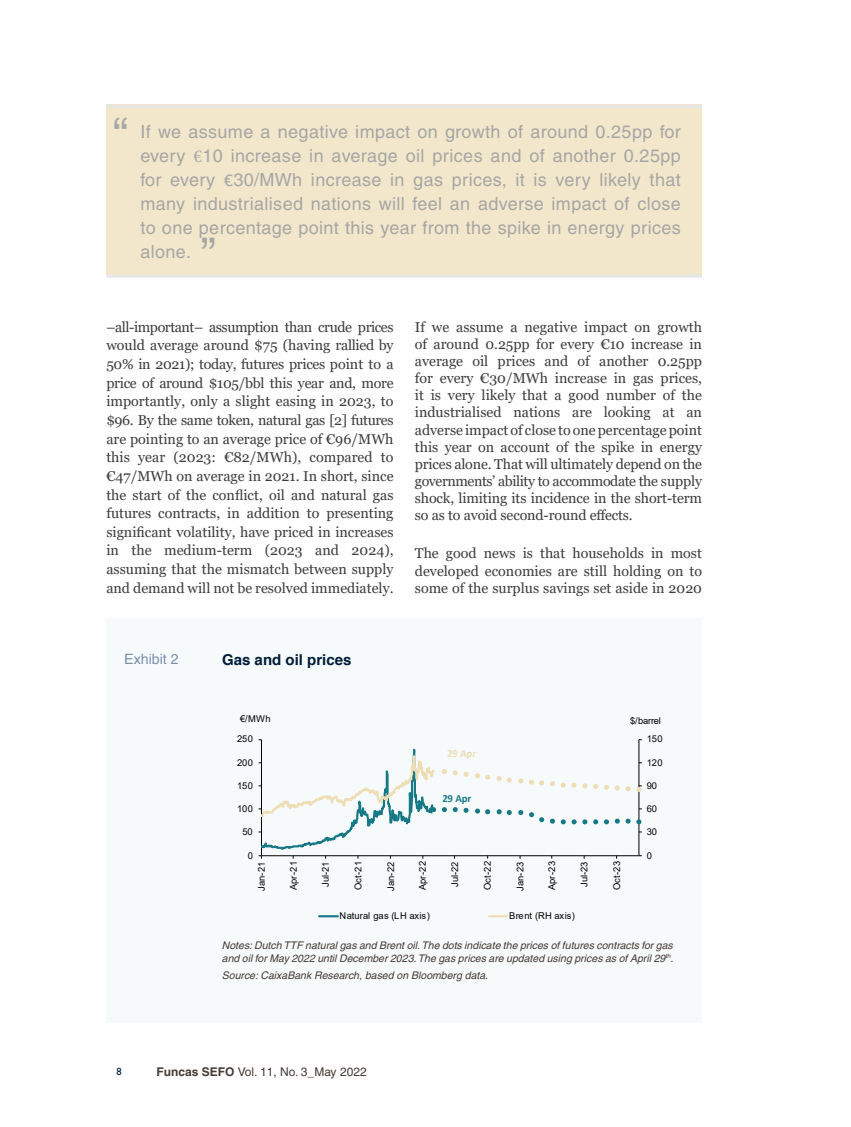
<style>
.page{position:relative;width:851px;height:1127px;background:#fff}
.page>*{position:absolute;margin:0;border:0;box-sizing:border-box;transform-origin:0 0}
.t1{font:45px "Helvetica";color:#a6a6a6}
.t2{font:18px/24px "Helvetica";letter-spacing:.02em;color:#a6a6a6;text-align:justify}
.t3{font:700 15px "Helvetica";color:#001d39}
.t4{font:14.25px/18.6px "Georgia";color:#3c3c3b;text-align:justify}
.t5{font:14.25px "Helvetica";color:#7c91ac}
.t6{font:12px "Helvetica";color:#453a36}
.t7{font:700 10.8px "Calibri";color:#eeddb5}
.t8{font:700 10.8px "Calibri";color:#187986}
.t9{font:italic 10.5px/12.6px "Helvetica";color:#453a36}
.t10{font:500 10.5px "Gill Sans MT Std";color:#001d39}
.t11{font:9.3px "Arial";letter-spacing:.01em;color:#000}
.s1{font-family:"Minion Pro"}
.s2{font-family:"Calibri"}
.s3{font-family:"Helvetica CE";font-weight:700}
</style>
<div class="page">
<div style="left:106px;top:104px;width:596px;height:170px;background:#f3e7cb"></div>
<hr style="left:106px;top:105px;width:596px;height:3px;background:#e6e6e6">
<hr style="left:106px;top:275px;width:596px;height:3px;background:#e6e6e6">
<div style="left:106px;top:619px;width:596px;height:404px;background:#f7fafa"></div>
<hr style="left:638px;top:740px;width:1px;height:116px;background:#000">
<hr style="left:261px;top:855px;width:377px;height:1px;background:#000">
<svg style="left:442px;top:807px;width:15px;height:5px"></svg>
<svg style="left:463px;top:808px;width:5px;height:5px"></svg>
<svg style="left:475px;top:808px;width:15px;height:6px"></svg>
<svg style="left:496px;top:809px;width:15px;height:6px"></svg>
<svg style="left:518px;top:810px;width:5px;height:5px"></svg>
<svg style="left:529px;top:812px;width:15px;height:10px"></svg>
<svg style="left:550px;top:818px;width:15px;height:6px"></svg>
<svg style="left:571px;top:819px;width:5px;height:5px"></svg>
<svg style="left:582px;top:819px;width:5px;height:5px"></svg>
<svg style="left:593px;top:819px;width:5px;height:5px"></svg>
<svg style="left:604px;top:818px;width:15px;height:6px"></svg>
<svg style="left:625px;top:818px;width:5px;height:6px"></svg>
<svg style="left:636px;top:819px;width:5px;height:5px"></svg>
<svg style="left:258px;top:739px;width:178px;height:119px"></svg>
<svg style="left:442px;top:769px;width:15px;height:6px"></svg>
<svg style="left:463px;top:772px;width:5px;height:5px"></svg>
<svg style="left:475px;top:773px;width:15px;height:7px"></svg>
<svg style="left:496px;top:776px;width:15px;height:6px"></svg>
<svg style="left:518px;top:778px;width:5px;height:5px"></svg>
<svg style="left:529px;top:780px;width:15px;height:5px"></svg>
<svg style="left:550px;top:781px;width:15px;height:6px"></svg>
<svg style="left:571px;top:782px;width:5px;height:5px"></svg>
<svg style="left:582px;top:783px;width:5px;height:5px"></svg>
<svg style="left:593px;top:784px;width:5px;height:5px"></svg>
<svg style="left:604px;top:785px;width:15px;height:5px"></svg>
<svg style="left:625px;top:786px;width:5px;height:5px"></svg>
<svg style="left:636px;top:785px;width:5px;height:7px"></svg>
<svg style="left:319px;top:915px;width:19px;height:2px"></svg>
<svg style="left:489px;top:915px;width:18px;height:2px"></svg>
<h1 class="t1" style="left:113px;top:108px;width:16px">“</h1>
<p class="t2" style="left:140px;top:119px;width:542px">If we assume a negative impact on growth of around 0.25pp for every <span class="s1">€</span>10 increase in average oil prices and of another 0.25pp for every <span class="s2">€</span>30/MWh increase in gas prices, it is very likely that many industrialised nations will feel an adverse impact of close to one percentage point this year from the spike in energy prices alone.</p>
<h1 class="t1" style="left:201px;top:228px;width:16px">”</h1>
<p class="t4" style="left:106px;top:318px;width:289px">–all-important– assumption than crude prices would average around $75 (having rallied by 50% in 2021); today, futures prices point to a price of around $105/bbl this year and, more importantly, only a slight easing in 2023, to $96. By the same token, natural gas [2] futures are pointing to an average price of €96/MWh this year (2023: €82/MWh), compared to €47/MWh on average in 2021. In short, since the start of the conflict, oil and natural gas futures contracts, in addition to presenting significant volatility, have priced in increases in the medium-term (2023 and 2024), assuming that the mismatch between supply and demand will not be resolved immediately.</p>
<p class="t4" style="left:415px;top:319px;width:288px;line-height:17.1px">If we assume a negative impact on growth of around 0.25pp for every €10 increase in average oil prices and of another 0.25pp for every €30/MWh increase in gas prices, it is very likely that a good number of the industrialised nations are looking at an adverse impact of close to one percentage point this year on account of the spike in energy prices alone. That will ultimately depend on the governments’ ability to accommodate the supply shock, limiting its incidence in the short-term so as to avoid second-round effects.</p>
<p class="t4" style="left:415px;top:545px;width:289px;line-height:17.1px">The good news is that households in most developed economies are still holding on to some of the surplus savings set aside in 2020</p>
<p class="t5" style="left:124px;top:651px;width:56px">Exhibit 2</p>
<p class="t3" style="left:222px;top:650px;width:131px">Gas and oil prices</p>
<p class="t11" style="left:240px;top:712px;width:32px">€/MWh</p>
<p class="t11" style="left:630px;top:714px;width:32px">$/barrel</p>
<p class="t11" style="left:237px;top:733px;width:17px">250</p>
<p class="t11" style="left:646px;top:733px;width:17px">150</p>
<p class="t11" style="left:237px;top:756px;width:17px">200</p>
<p class="t11" style="left:237px;top:779px;width:17px">150</p>
<p class="t11" style="left:237px;top:802px;width:17px">100</p>
<p class="t7" style="left:447px;top:746px;width:31px">29 Apr</p>
<p class="t8" style="left:442px;top:791px;width:31px">29 Apr</p>
<p class="t11" style="left:646px;top:756px;width:17px">120</p>
<p class="t11" style="left:646px;top:779px;width:12px">90</p>
<p class="t11" style="left:646px;top:802px;width:12px">60</p>
<p class="t11" style="left:242px;top:825px;width:12px">50</p>
<p class="t11" style="left:646px;top:825px;width:12px">30</p>
<p class="t11" style="left:248px;top:849px;width:7px">0</p>
<p class="t11" style="left:646px;top:849px;width:7px">0</p>
<p class="t11" style="left:255px;top:891px;width:30px;rotate:-90deg">Jan-21</p>
<p class="t11" style="left:287px;top:890px;width:30px;rotate:-90deg">Apr-21</p>
<p class="t11" style="left:319px;top:887px;width:28px;rotate:-90deg">Jul-21</p>
<p class="t11" style="left:352px;top:890px;width:30px;rotate:-90deg">Oct-21</p>
<p class="t11" style="left:384px;top:891px;width:30px;rotate:-90deg">Jan-22</p>
<p class="t11" style="left:416px;top:890px;width:30px;rotate:-90deg">Apr-22</p>
<p class="t11" style="left:448px;top:887px;width:28px;rotate:-90deg">Jul-22</p>
<p class="t11" style="left:481px;top:890px;width:30px;rotate:-90deg">Oct-22</p>
<p class="t11" style="left:513px;top:891px;width:30px;rotate:-90deg">Jan-23</p>
<p class="t11" style="left:545px;top:890px;width:30px;rotate:-90deg">Apr-23</p>
<p class="t11" style="left:577px;top:887px;width:28px;rotate:-90deg">Jul-23</p>
<p class="t11" style="left:610px;top:890px;width:30px;rotate:-90deg">Oct-23</p>
<p class="t11" style="left:339px;top:909px;width:92px">Natural gas (LH axis)</p>
<p class="t11" style="left:509px;top:909px;width:67px">Brent (RH axis)</p>
<p class="t9" style="left:222px;top:939px;width:453px">Notes: Dutch TTF natural gas and Brent oil. The dots indicate the prices of futures contracts for gas and oil for May 2022 until December 2023. The gas prices are updated using prices as of April 29<sup>th</sup>.</p>
<p class="t9" style="left:222px;top:968px;width:268px">Source: CaixaBank Research, based on Bloomberg data.</p>
<p class="t10" style="left:116px;top:1065px;width:7px">8</p>
<p class="t6" style="left:156px;top:1064px;width:212px"><span class="s3">Funcas SEFO</span> Vol. 11, No. 3_May 2022</p>
</div>
